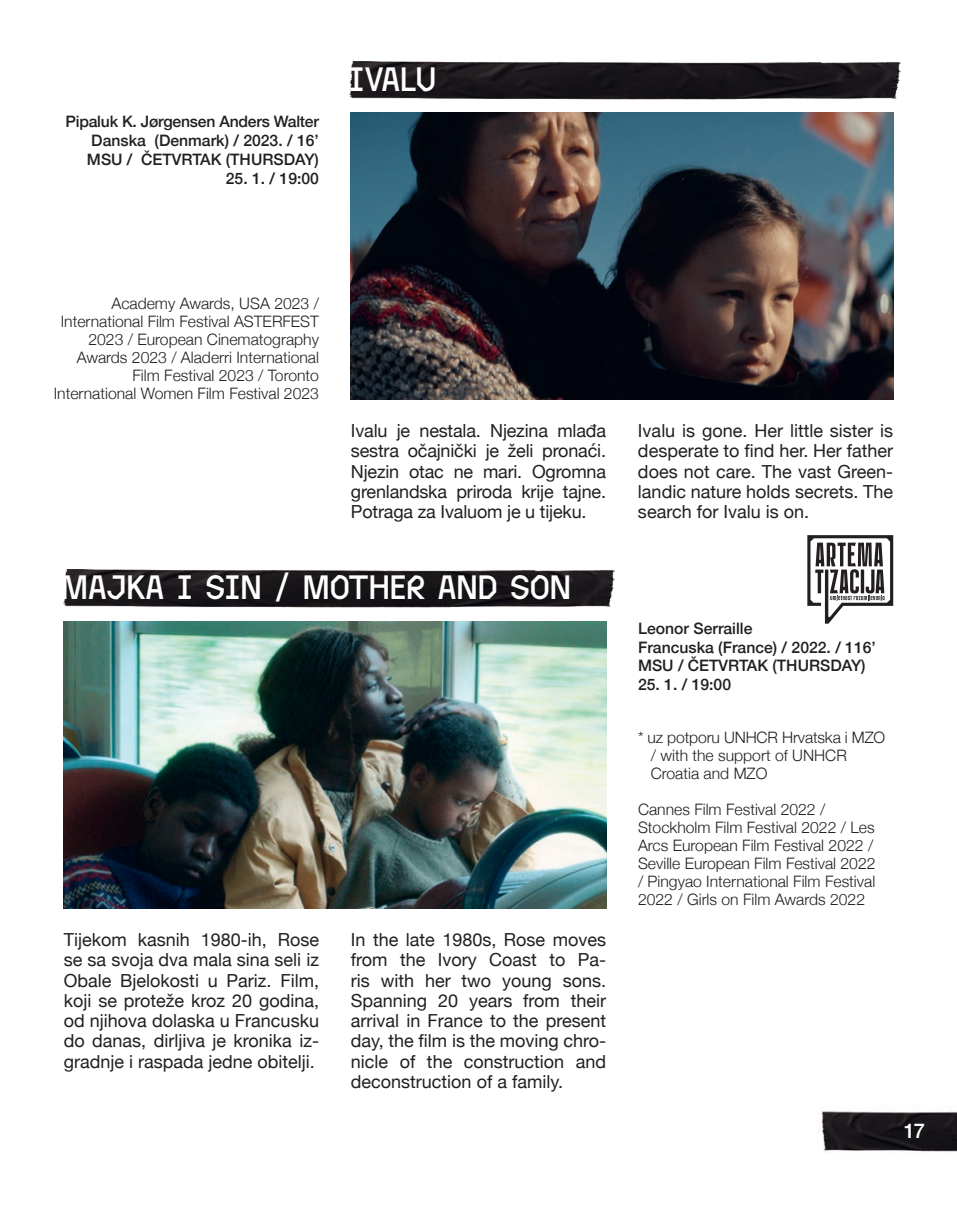
<style>
.page{position:relative;width:957px;height:1212px;background:#fff}
.page>*{position:absolute;margin:0;border:0;box-sizing:border-box;transform-origin:0 0}
.t1{font:33.75px "Oddee No 1 HR";color:#fff}
.t2{font:500 20.25px "Helvetica Neue";color:#fff}
.t3{font:18px/20.2px "Helvetica Neue";color:#231f20;text-align:justify}
.t4{font:300 15.75px/18px "Helvetica Neue";color:#231f20}
.t5{font:500 15.75px "Helvetica Neue";color:#231f20}
</style>
<div class="page">
<img style="left:821px;top:1111px;width:136px;height:41px">
<img style="left:349px;top:61px;width:551px;height:38px">
<img style="left:63px;top:569px;width:551px;height:38px">
<img style="left:351px;top:113px;width:542px;height:287px">
<img style="left:64px;top:622px;width:542px;height:287px">
<svg style="left:807px;top:535px;width:86px;height:89px"></svg>
<p class="t5" style="left:66px;top:109px;width:255px">Pipaluk K. Jørgensen Anders Walter</p>
<p class="t5" style="left:91px;top:127px;width:229px">Danska (Denmark) / 2023. / 16’</p>
<p class="t5" style="left:87px;top:146px;width:233px">MSU / ČETVRTAK (THURSDAY)</p>
<p class="t5" style="left:226px;top:165px;width:95px">25. 1. / 19:00</p>
<p class="t1" style="left:348px;top:53px;width:90px">IVALU</p>
<p class="t4" style="left:54px;top:293px;width:267px;text-align:right">Academy Awards, USA 2023 / International Film Festival ASTERFEST 2023 / European Cinematography Awards 2023 / Aladerri International Film Festival 2023 / Toronto International Women Film Festival 2023</p>
<p class="t3" style="left:351px;top:422px;width:257px">Ivalu je nestala. Njezina mlađa sestra očajnički je želi pronaći.<br>Njezin otac ne mari. Ogromna grenlandska priroda krije tajne.<br>Potraga za Ivaluom je u tijeku.</p>
<p class="t3" style="left:638px;top:422px;width:257px">Ivalu is gone. Her little sister is desperate to find her. Her father does not care. The vast Green&shy;landic nature holds secrets. The search for Ivalu is on.</p>
<p class="t1" style="left:61px;top:562px;width:511px">MAJKA I SIN / MOTHER AND SON</p>
<p class="t3" style="left:64px;top:931px;width:257px">Tijekom kasnih 1980-ih, Rose se sa svoja dva mala sina seli iz Obale Bjelokosti u Pariz. Film, koji se proteže kroz 20 godina, od njihova dolaska u Francusku do danas, dirljiva je kronika iz&shy;gradnje i raspada jedne obitelji.</p>
<p class="t3" style="left:351px;top:931px;width:257px">In the late 1980s, Rose moves from the Ivory Coast to Pa&shy;ris with her two young sons.<br>Spanning 20 years from their arrival in France to the present day, the film is the moving chro&shy;nicle of the construction and deconstruction of a family.</p>
<p class="t5" style="left:638px;top:615px;width:116px">Leonor Serraille</p>
<p class="t5" style="left:638px;top:634px;width:239px">Francuska (France) / 2022. / 116’</p>
<p class="t5" style="left:638px;top:653px;width:229px">MSU / ČETVRTAK (THURSDAY)</p>
<p class="t5" style="left:638px;top:672px;width:95px">25. 1. / 19:00</p>
<p class="t4" style="left:651px;top:727px;width:236px;text-indent:-13px">* uz potporu UNHCR Hrvatska i MZO / with the support of UNHCR<br>Croatia and MZO</p>
<p class="t4" style="left:638px;top:799px;width:239px">Cannes Film Festival 2022 / Stockholm Film Festival 2022 / Les Arcs European Film Festival 2022 / Seville European Film Festival 2022 / Pingyao International Film Festival 2022 / Girls on Film Awards 2022</p>
<p class="t2" style="left:904px;top:1114px;width:23px">17</p>
</div>
